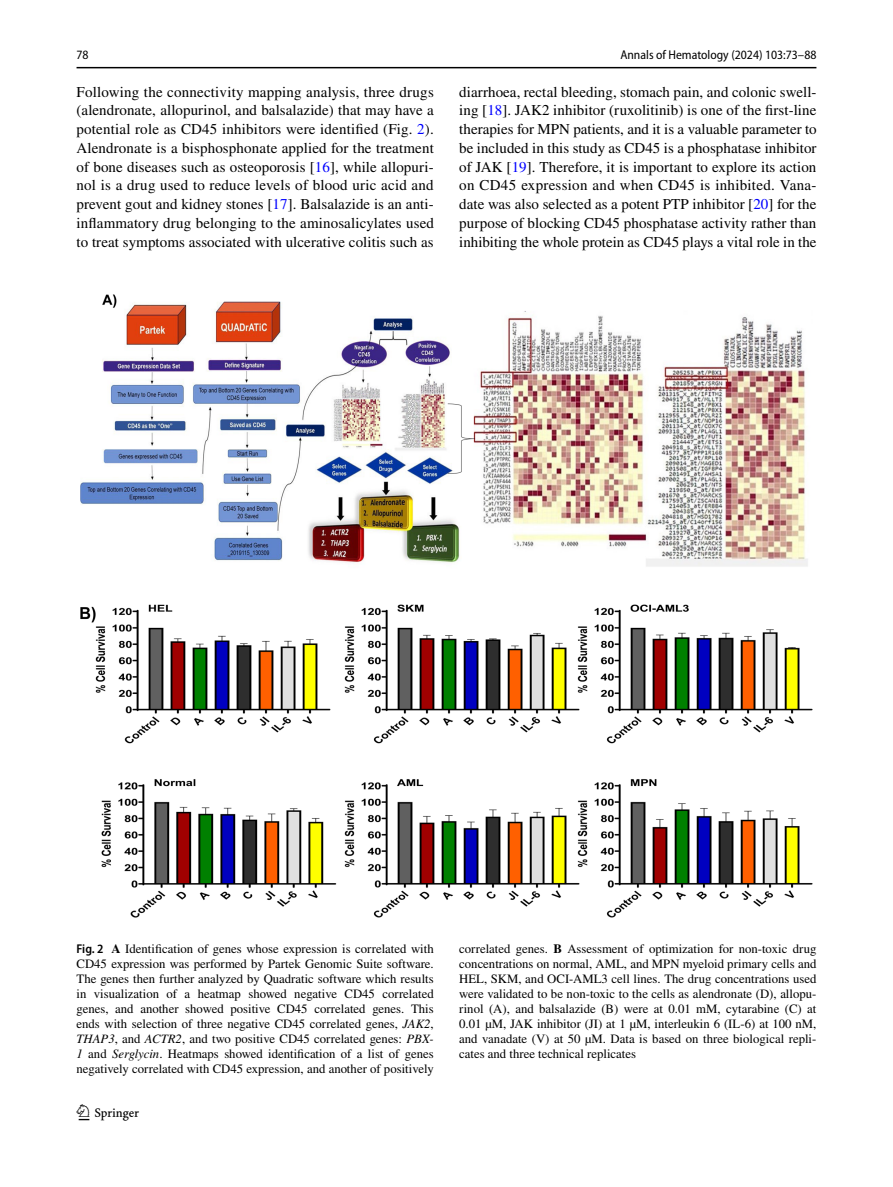
<style>
.page{position:relative;width:893px;height:1187px;background:#fff}
.page>*{position:absolute;margin:0;border:0;box-sizing:border-box;transform-origin:0 0}
.t1{font:22.5px "Springnew Regular 2";color:#000}
.t2{font:15px/18.8px "STIX";letter-spacing:.005em;color:#000;text-align:justify}
.t3{font:12.75px/15px "STIX";color:#000;text-align:justify}
.t4{font:semi-condensed 12.75px "Myriad Pro";color:#000}
.s1{color:#00f}
.s2{font-family:"Myriad Pro";font-weight:600;font-stretch:semi-condensed}
.s3{font-weight:700}
.s4{font-style:italic}
</style>
<div class="page">
<hr style="left:77px;top:67px;width:739px;height:1px;background:#000">
<img style="left:81px;top:295px;width:731px;height:622px">
<p class="t4" style="left:77px;top:48px;width:14px">78</p>
<p class="t4" style="left:620px;top:48px;width:198px">Annals of Hematology (2024) 103:73–88</p>
<p class="t2" style="left:77px;top:83px;width:359px">Following the connectivity mapping analysis, three drugs (alendronate, allopurinol, and balsalazide) that may have a potential role as CD45 inhibitors were identified (Fig. <span class="s1">2</span>).<br>Alendronate is a bisphosphonate applied for the treatment of bone diseases such as osteoporosis [<span class="s1">16</span>], while allopuri&shy;nol is a drug used to reduce levels of blood uric acid and prevent gout and kidney stones [<span class="s1">17</span>]. Balsalazide is an anti&shy;inflammatory drug belonging to the aminosalicylates used to treat symptoms associated with ulcerative colitis such as</p>
<p class="t2" style="left:459px;top:83px;width:359px">diarrhoea, rectal bleeding, stomach pain, and colonic swell&shy;ing [<span class="s1">18</span>]. JAK2 inhibitor (ruxolitinib) is one of the first-line therapies for MPN patients, and it is a valuable parameter to be included in this study as CD45 is a phosphatase inhibitor of JAK [<span class="s1">19</span>]. Therefore, it is important to explore its action on CD45 expression and when CD45 is inhibited. Vana&shy;date was also selected as a potent PTP inhibitor [<span class="s1">20</span>] for the purpose of blocking CD45 phosphatase activity rather than inhibiting the whole protein as CD45 plays a vital role in the</p>
<p class="t3" style="left:77px;top:941px;width:359px"><span class="s2">Fig. 2</span> <span class="s3">A</span> Identification of genes whose expression is correlated with CD45 expression was performed by Partek Genomic Suite software.<br>The genes then further analyzed by Quadratic software which results in visualization of a heatmap showed negative CD45 correlated genes, and another showed positive CD45 correlated genes. This ends with selection of three negative CD45 correlated genes, <span class="s4">JAK2</span>, <span class="s4">THAP3</span>, and <span class="s4">ACTR2</span>, and two positive CD45 correlated genes: <span class="s4">PBX-1</span> and <span class="s4">Serglycin</span>. Heatmaps showed identification of a list of genes negatively correlated with CD45 expression, and another of positively</p>
<p class="t3" style="left:459px;top:941px;width:359px">correlated genes. <span class="s3">B</span> Assessment of optimization for non-toxic drug concentrations on normal, AML, and MPN myeloid primary cells and HEL, SKM, and OCI-AML3 cell lines. The drug concentrations used were validated to be non-toxic to the cells as alendronate (D), allopu&shy;rinol (A), and balsalazide (B) were at 0.01 mM, cytarabine (C) at 0.01 µM, JAK inhibitor (JI) at 1 µM, interleukin 6 (IL-6) at 100 nM, and vanadate (V) at 50 µM. Data is based on three biological repli&shy;cates and three technical replicates</p>
<h1 class="t1" style="left:79px;top:1104px;width:62px">1 3</h1>
</div>
